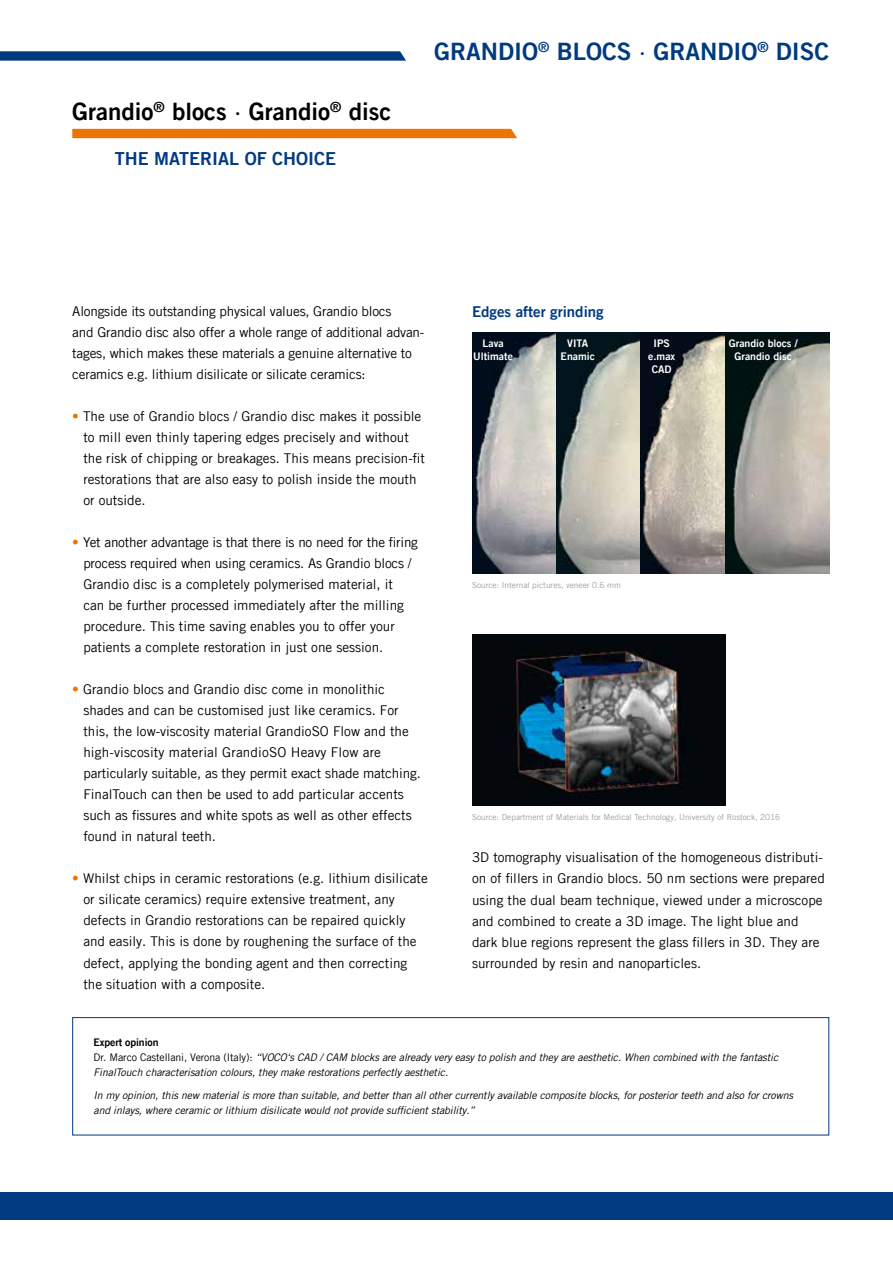
<style>
.page{position:relative;width:893px;height:1263px;background:#fff}
.page>*{position:absolute;margin:0;border:0;box-sizing:border-box;transform-origin:0 0}
.t1{font:24px "Trade Gothic LT Com Bd 2";color:#003a80}
.t2{font:24px "Trade Gothic LT Com Bd 2";color:#000}
.t3{font:18px "Trade Gothic LT Com Bd 2";color:#003a80}
.t4{font:15px "Trade Gothic LT Com Bd 2";color:#003a80}
.t5{font:13.5px/21px "Trade Gothic LT Com";color:#000}
.t6{font:italic 10.5px/15px "Trade Gothic LT Com";letter-spacing:-.01em;color:#000}
.t7{font:10.5px/12.6px "Trade Gothic LT Com Bd 2";color:#fff;text-align:center}
.t8{font:10.5px "Trade Gothic LT Com Bd 2";letter-spacing:-.01em;color:#000}
.t9{font:8.25px "Trade Gothic LT Com";color:#9c9e9f}
.s1{font-family:"Trade Gothic LT Com"}
.s2{color:#ec7405}
.s3{font-style:normal}
</style>
<div class="page">
<div style="left:0;top:1192px;width:893px;height:28px;background:#003a80"></div>
<svg style="left:0;top:51px;width:406px;height:10px;background:#124788"></svg>
<img style="left:472px;top:332px;width:84px;height:241px">
<img style="left:556px;top:332px;width:85px;height:241px">
<img style="left:641px;top:332px;width:84px;height:241px">
<img style="left:725px;top:332px;width:104px;height:241px">
<div style="left:72px;top:1017px;width:757px;height:118px;border:1px solid #003a80"></div>
<img style="left:472px;top:634px;width:253px;height:171px">
<div style="left:72px;top:129px;width:445px;height:9px;background:#ec7405"></div>
<h1 class="t2" style="left:72px;top:97px;width:321px">Grandio<sup>®</sup> blocs <span class="s1">·</span> Grandio<sup>®</sup> disc</h1>
<h2 class="t3" style="left:115px;top:147px;width:96px">THE MATERIAL</h2>
<h2 class="t3" style="left:245px;top:147px;width:93px">OF CHOICE</h2>
<h1 class="t1" style="left:434px;top:37px;width:397px">Grandio<sup>®</sup> blocs <span class="s1">·</span> Grandio<sup>®</sup> disc</h1>
<p class="t5" style="left:72px;top:301px;width:354px">Alongside its outstanding physical values, Grandio blocs<br>and Grandio disc also offer a whole range of additional advan&shy;tages, which makes these materials a genuine alternative to ceramics e.g. lithium disilicate or silicate ceramics:</p>
<p class="t5" style="left:83px;top:406px;width:343px;text-indent:-11px"><span class="s2">•</span> The use of Grandio blocs / Grandio disc makes it possible to mill even thinly tapering edges precisely and without the risk of chipping or breakages. This means precision-fit restorations that are also easy to polish inside the mouth or outside.</p>
<p class="t5" style="left:83px;top:532px;width:336px;text-indent:-11px"><span class="s2">•</span> Yet another advantage is that there is no need for the firing process required when using ceramics. As Grandio blocs / Grandio disc is a completely polymerised material, it<br>can be further processed immediately after the milling procedure. This time saving enables you to offer your patients a complete restoration in just one session.</p>
<p class="t5" style="left:83px;top:679px;width:339px;text-indent:-11px"><span class="s2">•</span> Grandio blocs and Grandio disc come in monolithic shades and can be customised just like ceramics. For this, the low-viscosity material GrandioSO Flow and the high-viscosity material GrandioSO Heavy Flow are particularly suitable, as they permit exact shade matching.<br>FinalTouch can then be used to add particular accents such as fissures and white spots as well as other effects found in natural teeth.</p>
<p class="t5" style="left:83px;top:868px;width:346px;text-indent:-11px"><span class="s2">•</span> Whilst chips in ceramic restorations (e.g. lithium disilicate or silicate ceramics) require extensive treatment, any defects in Grandio restorations can be repaired quickly and easily. This is done by roughening the surface of the defect, applying the bonding agent and then correcting the situation with a composite.</p>
<p class="t4" style="left:472px;top:303px;width:133px">Edges after grinding</p>
<p class="t7" style="left:473px;top:337px;width:41px">Lava<br>Ultimate</p>
<p class="t7" style="left:561px;top:337px;width:36px">VITA<br>Enamic</p>
<p class="t7" style="left:654px;top:337px;width:17px">IPS</p>
<p class="t7" style="left:648px;top:350px;width:29px">e.max</p>
<p class="t7" style="left:652px;top:362px;width:8px">CAD</p>
<p class="t7" style="left:729px;top:337px;width:70px">Grandio blocs /<br>Grandio disc</p>
<p class="t9" style="left:472px;top:580px;width:150px">Source: Internal pictures, veneer 0.6 mm</p>
<p class="t9" style="left:472px;top:812px;width:310px">Source: Department of Materials for Medical Technology, University of Rostock, 2016</p>
<p class="t5" style="left:472px;top:847px;width:354px">3D tomography visualisation of the homogeneous distributi&shy;on of fillers in Grandio blocs. 50 nm sections were prepared using the dual beam technique, viewed under a microscope and combined to create a 3D image. The light blue and dark blue regions represent the glass fillers in 3D. They are surrounded by resin and nanoparticles.</p>
<p class="t8" style="left:94px;top:1035px;width:66px">Expert opinion</p>
<p class="t6" style="left:94px;top:1049px;width:686px"><span class="s3">Dr. Marco Castellani, Verona (Italy):</span> “VOCO‘s CAD / CAM blocks are already very easy to polish and they are aesthetic. When combined with the fantastic<br>FinalTouch characterisation colours, they make restorations perfectly aesthetic.</p>
<p class="t6" style="left:94px;top:1088px;width:701px">In my opinion, this new material is more than suitable, and better than all other currently available composite blocks, for posterior teeth and also for crowns and inlays, where ceramic or lithium disilicate would not provide sufficient stability.”</p>
</div>
